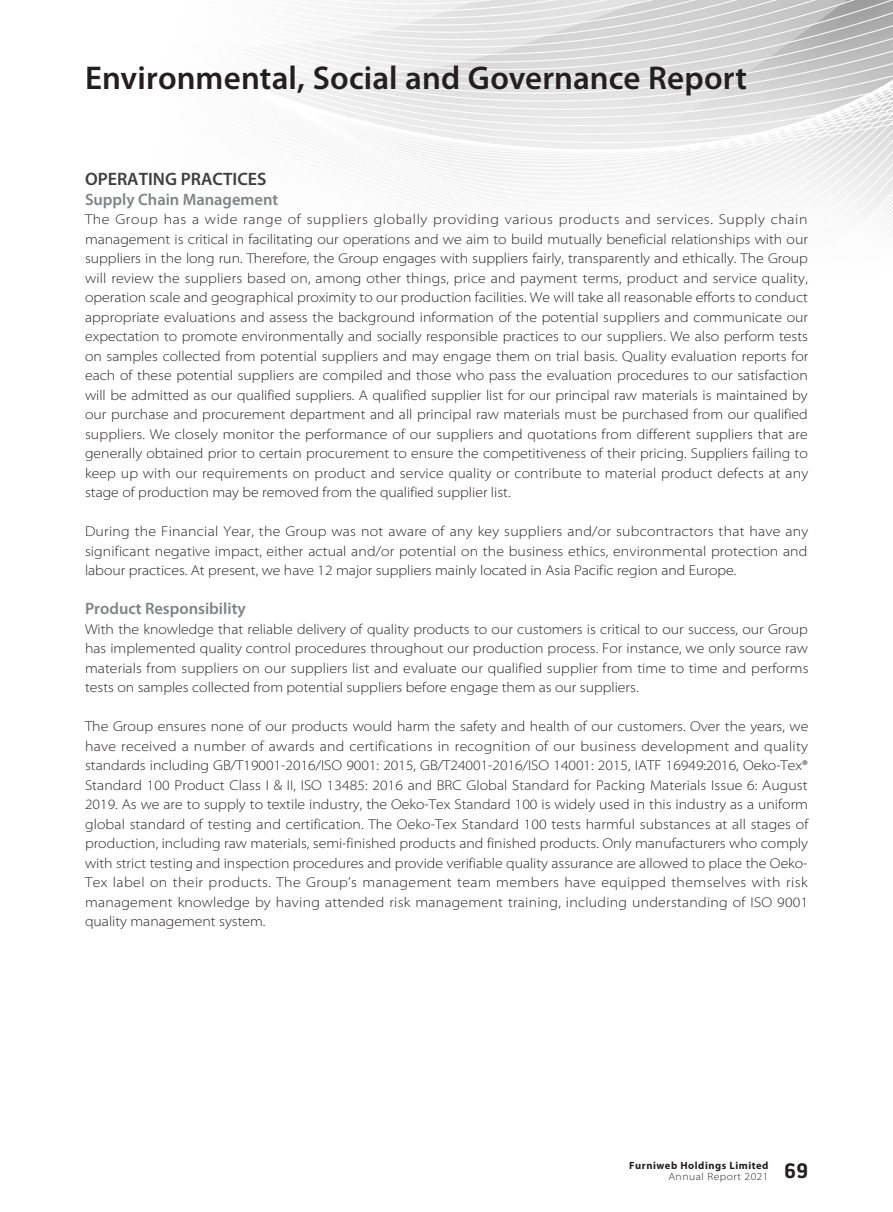
<style>
.page{position:relative;width:893px;height:1212px;background:#fff}
.page>*{position:absolute;margin:0;border:0;box-sizing:border-box;transform-origin:0 0}
.t1{font:600 33px "Myriad Pro";letter-spacing:.005em;color:#231f20}
.t2{font:700 21px "Battersea";color:#231f20}
._01_H1{font:600 18px "Myriad Pro";color:#3e3e3f}
._02_H2{font:600 16.5px "Myriad Pro";color:#808285}
._00_txt{font:300 semi-expanded 14.25px/19.5px "Myriad Pro";color:#231f20;text-align:justify}
.t3{font:700 10.5px "Myriad Pro";letter-spacing:.05em;color:#231f20}
.t4{font:300 semi-expanded 10.5px "Myriad Pro";letter-spacing:.05em;color:#231f20}
</style>
<div class="page">
<img style="left:256px;top:0;width:637px;height:226px">
<h1 class="t1" style="left:85px;top:56px;width:663px">Environmental, Social and Governance Report</h1>
<p class="_01_H1" style="left:85px;top:168px;width:183px">OPERATING PRACTICES</p>
<p class="_02_H2" style="left:85px;top:189px;width:195px">Supply Chain Management</p>
<p class="_00_txt" style="left:85px;top:209px;width:725px">The Group has a wide range of suppliers globally providing various products and services. Supply chain management is critical in facilitating our operations and we aim to build mutually beneficial relationships with our suppliers in the long run. Therefore, the Group engages with suppliers fairly, transparently and ethically. The Group will review the suppliers based on, among other things, price and payment terms, product and service quality, operation scale and geographical proximity to our production facilities. We will take all reasonable efforts to conduct appropriate evaluations and assess the background information of the potential suppliers and communicate our expectation to promote environmentally and socially responsible practices to our suppliers. We also perform tests on samples collected from potential suppliers and may engage them on trial basis. Quality evaluation reports for each of these potential suppliers are compiled and those who pass the evaluation procedures to our satisfaction will be admitted as our qualified suppliers. A qualified supplier list for our principal raw materials is maintained by our purchase and procurement department and all principal raw materials must be purchased from our qualified suppliers. We closely monitor the performance of our suppliers and quotations from different suppliers that are generally obtained prior to certain procurement to ensure the competitiveness of their pricing. Suppliers failing to keep up with our requirements on product and service quality or contribute to material product defects at any stage of production may be removed from the qualified supplier list.</p>
<p class="_00_txt" style="left:85px;top:521px;width:725px">During the Financial Year, the Group was not aware of any key suppliers and/or subcontractors that have any significant negative impact, either actual and/or potential on the business ethics, environmental protection and labour practices. At present, we have 12 major suppliers mainly located in Asia Pacific region and Europe.</p>
<p class="_02_H2" style="left:85px;top:598px;width:162px">Product Responsibility</p>
<p class="_00_txt" style="left:85px;top:619px;width:725px">With the knowledge that reliable delivery of quality products to our customers is critical to our success, our Group has implemented quality control procedures throughout our production process. For instance, we only source raw materials from suppliers on our suppliers list and evaluate our qualified supplier from time to time and performs tests on samples collected from potential suppliers before engage them as our suppliers.</p>
<p class="_00_txt" style="left:85px;top:716px;width:725px">The Group ensures none of our products would harm the safety and health of our customers. Over the years, we have received a number of awards and certifications in recognition of our business development and quality standards including GB/T19001-2016/ISO 9001: 2015, GB/T24001-2016/ISO 14001: 2015, IATF 16949:2016, Oeko-Tex® Standard 100 Product Class I &amp; II, ISO 13485: 2016 and BRC Global Standard for Packing Materials Issue 6: August 2019. As we are to supply to textile industry, the Oeko-Tex Standard 100 is widely used in this industry as a uniform global standard of testing and certification. The Oeko-Tex Standard 100 tests harmful substances at all stages of production, including raw materials, semi-finished products and finished products. Only manufacturers who comply with strict testing and inspection procedures and provide verifiable quality assurance are allowed to place the Oeko-Tex label on their products. The Group’s management team members have equipped themselves with risk management knowledge by having attended risk management training, including understanding of ISO 9001 quality management system.</p>
<p class="t3" style="left:629px;top:1159px;width:141px">Furniweb Holdings Limited</p>
<p class="t4" style="left:668px;top:1170px;width:102px">Annual Report 2021</p>
<h2 class="t2" style="left:784px;top:1157px;width:25px">69</h2>
</div>
